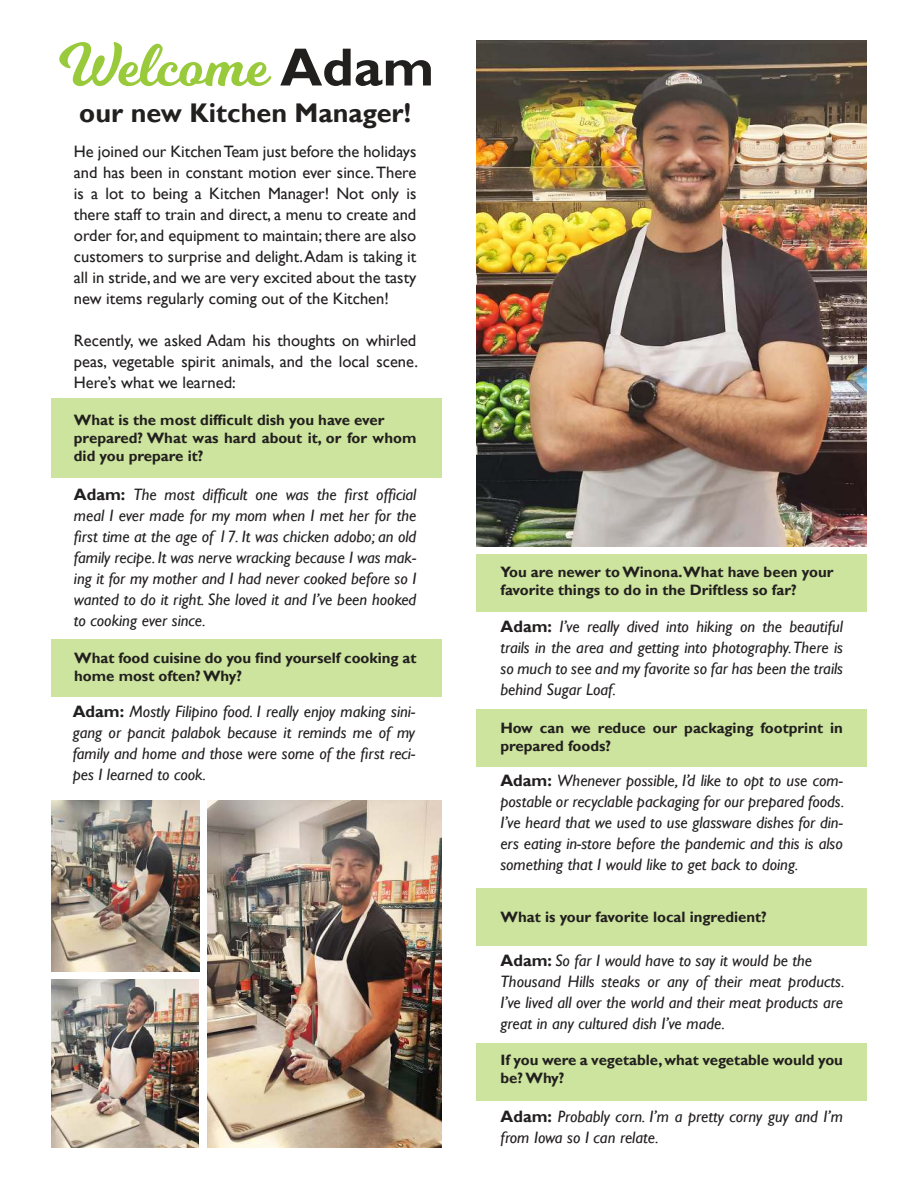
<style>
.page{position:relative;width:918px;height:1188px;background:#fff}
.page>*{position:absolute;margin:0;border:0;box-sizing:border-box;transform-origin:0 0}
.t1{font:60px "Milkshake";color:#99ca3b}
.t2{font:700 27px "Gill Sans";color:#221f1f}
.t3{font:italic 16.5px/21px "Gill Sans";color:#221f1f;text-align:justify}
.t4{font:16.5px/21px "Gill Sans";color:#221f1f;text-align:justify}
.t5{font:700 15px/18px "Gill Sans";color:#221f1f}
.s1{font-family:"Gill Sans";font-weight:700;font-size:54px;color:#221f1f}
.s2{font-weight:700;font-style:normal}
</style>
<div class="page">
<div style="left:51px;top:398px;width:390px;height:80px;background:#cce49d"></div>
<div style="left:476px;top:1043px;width:390px;height:57px;background:#cce49d"></div>
<div style="left:476px;top:888px;width:390px;height:58px;background:#cce49d"></div>
<div style="left:476px;top:710px;width:390px;height:57px;background:#cce49d"></div>
<div style="left:476px;top:555px;width:390px;height:57px;background:#cce49d"></div>
<div style="left:51px;top:639px;width:390px;height:58px;background:#cce49d"></div>
<img style="left:476px;top:40px;width:390px;height:506px">
<img style="left:51px;top:800px;width:148px;height:172px">
<img style="left:51px;top:980px;width:148px;height:168px">
<img style="left:207px;top:800px;width:234px;height:348px">
<h1 class="t1" style="left:59px;top:42px;width:377px">Welcome <span class="s1">Adam</span></h1>
<h2 class="t2" style="left:79px;top:102px;width:333px">our new Kitchen Manager!</h2>
<p class="t4" style="left:74px;top:141px;width:344px">He joined our Kitchen Team just before the holidays and has been in constant motion ever since. There is a lot to being a Kitchen Manager! Not only is there staff to train and direct, a menu to create and order for, and equipment to maintain; there are also customers to surprise and delight. Adam is taking it all in stride, and we are very excited about the tasty new items regularly coming out of the Kitchen!</p>
<p class="t4" style="left:74px;top:331px;width:346px">Recently, we asked Adam his thoughts on whirled peas, vegetable spirit animals, and the local scene.<br>Here’s what we learned:</p>
<p class="t5" style="left:74px;top:411px;width:344px">What is the most difficult dish you have ever prepared? What was hard about it, or for whom did you prepare it?</p>
<p class="t3" style="left:74px;top:484px;width:344px"><span class="s2">Adam:</span> The most difficult one was the first official meal I ever made for my mom when I met her for the first time at the age of 17. It was chicken adobo; an old family recipe. It was nerve wracking because I was mak&shy;ing it for my mother and I had never cooked before so I wanted to do it right. She loved it and I’ve been hooked to cooking ever since.</p>
<p class="t5" style="left:74px;top:650px;width:344px">What food cuisine do you find yourself cooking at home most often? Why?</p>
<p class="t3" style="left:73px;top:702px;width:344px"><span class="s2">Adam:</span> Mostly Filipino food. I really enjoy making sini&shy;gang or pancit palabok because it reminds me of my family and home and those were some of the first reci&shy;pes I learned to cook.</p>
<p class="t5" style="left:501px;top:564px;width:334px">You are newer to Winona.What have been your favorite things to do in the Driftless so far?</p>
<p class="t3" style="left:501px;top:617px;width:344px"><span class="s2">Adam:</span> I’ve really dived into hiking on the beautiful trails in the area and getting into photography. There is so much to see and my favorite so far has been the trails behind Sugar Loaf.</p>
<p class="t5" style="left:500px;top:720px;width:344px">How can we reduce our packaging footprint in prepared foods?</p>
<p class="t3" style="left:500px;top:771px;width:346px"><span class="s2">Adam:</span> Whenever possible, I’d like to opt to use com&shy;postable or recyclable packaging for our prepared foods.<br>I’ve heard that we used to use glassware dishes for din&shy;ers eating in-store before the pandemic and this is also something that I would like to get back to doing.</p>
<p class="t5" style="left:501px;top:909px;width:268px">What is your favorite local ingredient?</p>
<p class="t3" style="left:501px;top:951px;width:346px;text-align:left"><span class="s2">Adam:</span> So far I would have to say it would be the Thousand Hills steaks or any of their meat products.<br>I’ve lived all over the world and their meat products are great in any cultured dish I’ve made.</p>
<p class="t5" style="left:501px;top:1052px;width:344px">If you were a vegetable, what vegetable would you be? Why?</p>
<p class="t3" style="left:501px;top:1107px;width:344px"><span class="s2">Adam:</span> Probably corn. I’m a pretty corny guy and I’m from Iowa so I can relate.</p>
</div>
